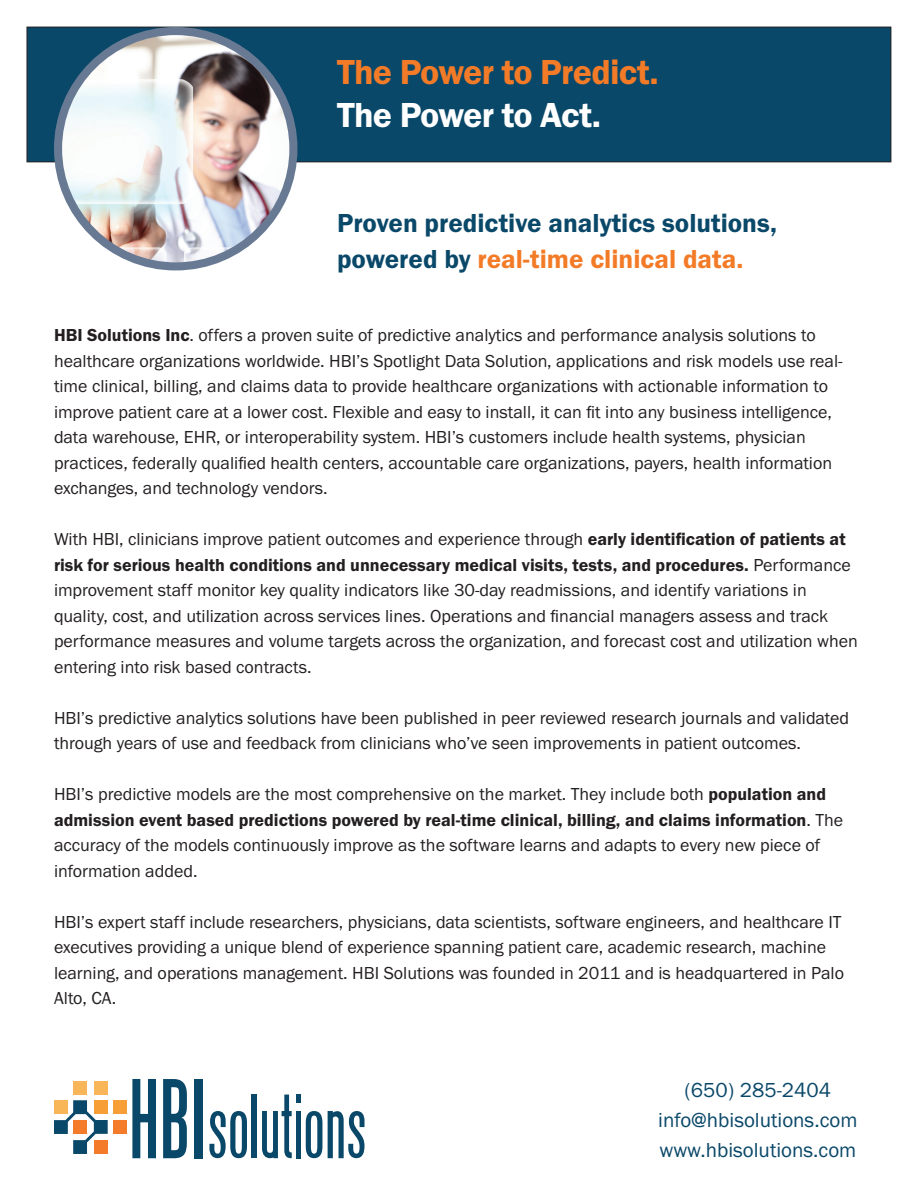
<style>
.page{position:relative;width:918px;height:1188px;background:#fff}
.page>*{position:absolute;margin:0;border:0;box-sizing:border-box;transform-origin:0 0}
.t1{font:36px "Franklin Gothic URW Dem";letter-spacing:-.02em;color:#f37b27}
.t2{font:36px "Franklin Gothic URW Dem";letter-spacing:-.025em;color:#fff}
.t3{font:27px/36px "Franklin Gothic URW Dem";color:#0a4869}
.t4{font:21px "Franklin Gothic URW Boo";color:#0a4869}
.t5{font:18px/25.5px "Franklin Gothic URW Boo";color:#231f20}
.s1{color:#f37b27}
.s2{font-family:"Franklin Gothic URW Dem"}
</style>
<div class="page">
<div style="left:27px;top:27px;width:864px;height:135px;background:#0a4869"></div>
<div style="left:27px;top:27px;width:864px;height:135px;border:1px solid #231f20"></div>
<svg style="left:328px;top:1111px;width:36px;height:47px"></svg>
<svg style="left:209px;top:1111px;width:38px;height:47px"></svg>
<svg style="left:306px;top:1111px;width:16px;height:47px"></svg>
<div style="left:251px;top:1095px;width:5px;height:63px;background:#0a4869"></div>
<div style="left:296px;top:1111px;width:5px;height:47px;background:#0a4869"></div>
<div style="left:296px;top:1095px;width:5px;height:8px;background:#0a4869"></div>
<svg style="left:262px;top:1095px;width:30px;height:63px"></svg>
<svg style="left:163px;top:1079px;width:24px;height:79px"></svg>
<div style="left:194px;top:1079px;width:8px;height:79px;background:#0a4869"></div>
<svg style="left:132px;top:1079px;width:24px;height:79px"></svg>
<div style="left:73px;top:1081px;width:14px;height:14px;background:#f8b658"></div>
<div style="left:94px;top:1081px;width:14px;height:14px;background:#f8b658"></div>
<div style="left:113px;top:1100px;width:14px;height:14px;background:#f89e37"></div>
<div style="left:113px;top:1120px;width:14px;height:14px;background:#f47b29"></div>
<svg style="left:54px;top:1100px;width:54px;height:54px"></svg>
<img style="left:58px;top:31px;width:235px;height:235px;border-radius:118px">
<div style="left:54px;top:27px;width:243px;height:243px;border:8px solid #687a93;border-radius:50%"></div>
<p class="t1" style="left:337px;top:50px;width:323px">The Power to Predict.</p>
<p class="t2" style="left:337px;top:93px;width:266px">The Power to Act.</p>
<p class="t3" style="left:337px;top:204px;width:442px">Proven predictive analytics solutions, powered by <span class="s1">real-time clinical data.</span></p>
<p class="t5" style="left:54px;top:322px;width:790px"><span class="s2">HBI Solutions Inc</span>. offers a proven suite of predictive analytics and performance analysis solutions to healthcare organizations worldwide. HBI’s Spotlight Data Solution, applications and risk models use real&shy;time clinical, billing, and claims data to provide healthcare organizations with actionable information to improve patient care at a lower cost. Flexible and easy to install, it can fit into any business intelligence, data warehouse, EHR, or interoperability system. HBI’s customers include health systems, physician practices, federally qualified health centers, accountable care organizations, payers, health information exchanges, and technology vendors.</p>
<p class="t5" style="left:54px;top:526px;width:805px">With HBI, clinicians improve patient outcomes and experience through <span class="s2">early identification of patients at risk for serious health conditions and unnecessary medical visits, tests, and procedures.</span> Performance improvement staff monitor key quality indicators like 30-day readmissions, and identify variations in quality, cost, and utilization across services lines. Operations and financial managers assess and track performance measures and volume targets across the organization, and forecast cost and utilization when entering into risk based contracts.</p>
<p class="t5" style="left:54px;top:705px;width:797px">HBI’s predictive analytics solutions have been published in peer reviewed research journals and validated through years of use and feedback from clinicians who’ve seen improvements in patient outcomes.</p>
<p class="t5" style="left:54px;top:781px;width:791px">HBI’s predictive models are the most comprehensive on the market. They include both <span class="s2">population and admission event based predictions powered by real-time clinical, billing, and claims information</span>. The accuracy of the models continuously improve as the software learns and adapts to every new piece of information added.</p>
<p class="t5" style="left:54px;top:909px;width:792px">HBI’s expert staff include researchers, physicians, data scientists, software engineers, and healthcare IT executives providing a unique blend of experience spanning patient care, academic research, machine learning, and operations management. HBI Solutions was founded in 2011 and is headquartered in Palo Alto, CA.</p>
<p class="t4" style="left:685px;top:1077px;width:148px">(650) 285-2404</p>
<p class="t4" style="left:658px;top:1107px;width:201px">info@hbisolutions.com</p>
<p class="t4" style="left:659px;top:1137px;width:198px">www.hbisolutions.com</p>
</div>
